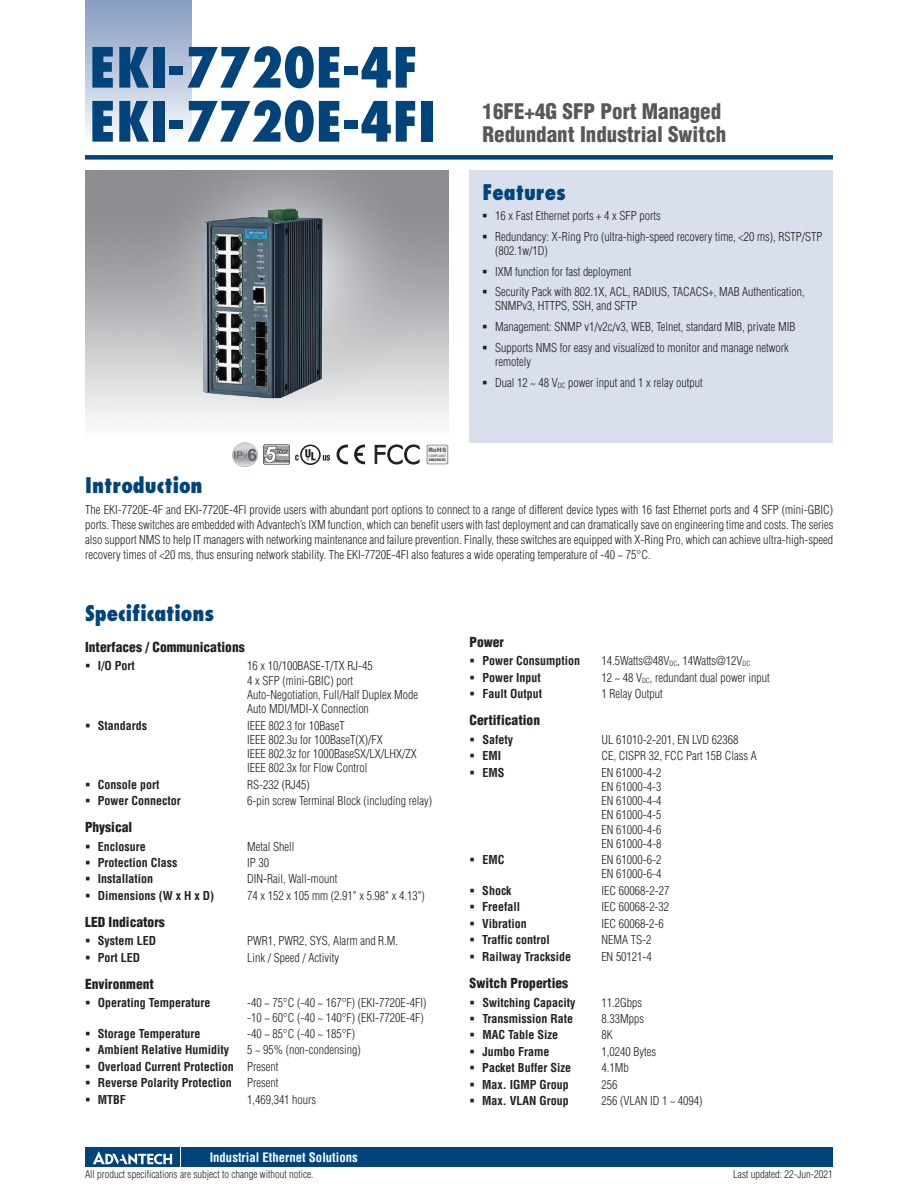
<style>
.page{position:relative;width:918px;height:1188px;background:#fff}
.page>*{position:absolute;margin:0;border:0;box-sizing:border-box;transform-origin:0 0}
.t1{font:800 condensed 54px/54px "Futura";color:#00447b}
.t2{font:900 condensed 21px/22.5px "Helvetica";color:#57585a}
.t3{font:800 condensed 21px "Futura";color:#00447b}
.t4{font:900 condensed 13.5px "Helvetica";color:#231f20}
.t5{font:700 condensed 12.75px "Helvetica";color:#fff}
.t6{font:300 condensed 12px/14.2px "Helvetica";color:#231f20}
.t7{font:700 condensed 12px/16.4px "Helvetica";color:#231f20}
.t8{font:300 condensed 10.5px "Helvetica";color:#231f20}
.t9{font:900 6px "Arial";color:#636366}
.t10{font:700 condensed 3.3px "Helvetica";color:#231f20;scale:1.11 1}
.t11{font:700 condensed 3.3px "Helvetica";color:#76787b;scale:1.05 1}
.s1{font-weight:300}
</style>
<div class="page">
<div style="left:85px;top:155px;width:748px;height:5px;background:#00447b"></div>
<div style="left:85px;top:0;width:106px;height:143px;background:linear-gradient(to bottom,#849bc1,#f9fafc)"></div>
<div style="left:182px;top:1147px;width:651px;height:20px;background:#00447b"></div>
<div style="left:85px;top:1147px;width:95px;height:20px;background:#00447b"></div>
<svg style="left:93px;top:1151px;width:79px;height:14px"></svg>
<div style="left:470px;top:170px;width:363px;height:272px;background:#d9dfec"></div>
<img style="left:233px;top:442px;width:24px;height:25px">
<svg style="left:426px;top:445px;width:22px;height:19px"></svg>
<div style="left:428px;top:446px;width:19px;height:17px;background:#f2f3f4;border-radius:2px"></div>
<svg style="left:337px;top:445px;width:11px;height:19px"></svg>
<svg style="left:354px;top:444px;width:11px;height:21px"></svg>
<svg style="left:374px;top:444px;width:46px;height:21px"></svg>
<div style="left:300px;top:445px;width:21px;height:20px;border:2px solid #231f20;border-radius:50%"></div>
<svg style="left:305px;top:449px;width:11px;height:11px"></svg>
<svg style="left:323px;top:455px;width:7px;height:6px"></svg>
<svg style="left:295px;top:455px;width:4px;height:6px"></svg>
<img style="left:263px;top:445px;width:26px;height:19px">
<img style="left:162px;top:201px;width:203px;height:203px">
<h1 class="t1" style="left:89px;top:40px;width:348px">EKI-7720E-4F<br>EKI-7720E-4FI</h1>
<p class="t9" style="left:428px;top:446px;width:20px">RoHS</p>
<p class="t11" style="left:429px;top:454px;width:18px">COMPLIANT</p>
<p class="t10" style="left:429px;top:458px;width:17px">2002/95/EC</p>
<h2 class="t2" style="left:483px;top:100px;width:245px">16FE+4G SFP Port Managed<br>Redundant Industrial Switch</h2>
<h2 class="t3" style="left:482px;top:179px;width:85px">Features</h2>
<p class="t6" style="left:495px;top:205px;width:329px;line-height:20.7px">16 x Fast Ethernet ports + 4 x SFP ports<br>Redundancy: X-Ring Pro (ultra-high-speed recovery time, &lt;20 ms), RSTP/STP</p>
<p class="t6" style="left:495px;top:240px;width:311px;line-height:20.7px">(802.1w/1D)<br>IXM function for fast deployment<br>Security Pack with 802.1X, ACL, RADIUS, TACACS+, MAB Authentication,</p>
<p class="t6" style="left:495px;top:296px;width:302px;line-height:20.7px">SNMPv3, HTTPS, SSH, and SFTP<br>Management: SNMP v1/v2c/v3, WEB, Telnet, standard MIB, private MIB<br>Supports NMS for easy and visualized to monitor and manage network</p>
<p class="t6" style="left:495px;top:351px;width:209px;line-height:20.5px">remotely<br>Dual 12 ~ 48 V<sub>DC</sub> power input and 1 x relay output</p>
<h2 class="t3" style="left:85px;top:472px;width:119px">Introduction</h2>
<p class="t6" style="left:85px;top:502px;width:750px;line-height:15px;text-align:justify">The EKI-7720E-4F and EKI-7720E-4FI provide users with abundant port options to connect to a range of different device types with 16 fast Ethernet ports and 4 SFP (mini-GBIC) ports. These switches are embedded with Advantech’s IXM function, which can benefit users with fast deployment and can dramatically save on engineering time and costs. The series also support NMS to help IT managers with networking maintenance and failure prevention. Finally, these switches are equipped with X-Ring Pro, which can achieve ultra-high-speed recovery times of &lt;20 ms, thus ensuring network stability. The EKI-7720E-4FI also features a wide operating temperature of -40 ~ 75°C.</p>
<h2 class="t3" style="left:85px;top:600px;width:131px">Specifications</h2>
<p class="t4" style="left:85px;top:638px;width:161px">Interfaces / Communications</p>
<p class="t7" style="left:98px;top:658px;width:39px">I/O Port</p>
<p class="t6" style="left:247px;top:659px;width:173px">16 x 10/100BASE-T/TX RJ-45<br>4 x SFP (mini-GBIC) port<br>Auto-Negotiation, Full/Half Duplex Mode<br>Auto MDI/MDI-X Connection</p>
<p class="t7" style="left:98px;top:717px;width:51px">Standards</p>
<p class="t6" style="left:247px;top:718px;width:171px">IEEE 802.3 for 10BaseT<br>IEEE 802.3u for 100BaseT(X)/FX<br>IEEE 802.3z for 1000BaseSX/LX/LHX/ZX<br>IEEE 802.3x for Flow Control</p>
<p class="t7" style="left:98px;top:776px;width:63px">Console port</p>
<p class="t6" style="left:247px;top:777px;width:64px">RS-232 (RJ45)</p>
<p class="t7" style="left:98px;top:792px;width:85px">Power Connector</p>
<p class="t6" style="left:247px;top:793px;width:187px">6-pin screw Terminal Block (including relay)</p>
<p class="t4" style="left:85px;top:819px;width:49px">Physical</p>
<p class="t7" style="left:98px;top:838px;width:49px">Enclosure</p>
<p class="t6" style="left:247px;top:839px;width:49px">Metal Shell</p>
<p class="t7" style="left:98px;top:854px;width:81px">Protection Class</p>
<p class="t6" style="left:247px;top:855px;width:23px">IP 30</p>
<p class="t7" style="left:98px;top:871px;width:57px">Installation</p>
<p class="t6" style="left:247px;top:872px;width:92px">DIN-Rail, Wall-mount</p>
<p class="t7" style="left:98px;top:887px;width:118px">Dimensions (W x H x D)</p>
<p class="t6" style="left:247px;top:888px;width:179px">74 x 152 x 105 mm (2.91" x 5.98" x 4.13")</p>
<p class="t4" style="left:85px;top:913px;width:81px">LED Indicators</p>
<p class="t7" style="left:98px;top:933px;width:60px">System LED</p>
<p class="t6" style="left:247px;top:934px;width:153px">PWR1, PWR2, SYS, Alarm and R.M.</p>
<p class="t7" style="left:98px;top:949px;width:44px">Port LED</p>
<p class="t6" style="left:247px;top:950px;width:93px">Link / Speed / Activity</p>
<p class="t4" style="left:85px;top:975px;width:70px">Environment</p>
<p class="t7" style="left:98px;top:995px;width:114px">Operating Temperature</p>
<p class="t6" style="left:247px;top:996px;width:181px">-40 ~ 75°C (-40 ~ 167°F) (EKI-7720E-4FI) -10 ~ 60°C (-40 ~ 140°F) (EKI-7720E-4F)</p>
<p class="t7" style="left:98px;top:1025px;width:104px">Storage Temperature</p>
<p class="t6" style="left:247px;top:1026px;width:110px">-40 ~ 85°C (-40 ~ 185°F)</p>
<p class="t7" style="left:98px;top:1042px;width:133px">Ambient Relative Humidity</p>
<p class="t7" style="left:98px;top:1042px;width:265px;text-indent:149px"><span class="s1">5 ~ 95% (non-condensing)<br></span>Overload Current Protection <span class="s1">Present<br></span>Reverse Polarity Protection</p>
<p class="t6" style="left:247px;top:1076px;width:33px">Present</p>
<p class="t7" style="left:98px;top:1091px;width:30px">MTBF</p>
<p class="t6" style="left:247px;top:1092px;width:71px">1,469,341 hours</p>
<p class="t5" style="left:210px;top:1150px;width:150px">Industrial Ethernet Solutions</p>
<p class="t4" style="left:470px;top:633px;width:36px">Power</p>
<p class="t7" style="left:482px;top:653px;width:99px">Power Consumption</p>
<p class="t6" style="left:601px;top:654px;width:150px">14.5Watts@48V<sub>DC</sub>, 14Watts@12V<sub>DC</sub></p>
<p class="t7" style="left:482px;top:669px;width:60px">Power Input</p>
<p class="t6" style="left:601px;top:670px;width:170px">12 ~ 48 V<sub>DC</sub>, redundant dual power input</p>
<p class="t7" style="left:482px;top:686px;width:61px">Fault Output</p>
<p class="t6" style="left:601px;top:687px;width:63px">1 Relay Output</p>
<p class="t4" style="left:470px;top:712px;width:72px">Certification</p>
<p class="t7" style="left:482px;top:731px;width:32px">Safety</p>
<p class="t6" style="left:601px;top:732px;width:139px">UL 61010-2-201, EN LVD 62368</p>
<p class="t7" style="left:482px;top:748px;width:20px">EMI</p>
<p class="t6" style="left:601px;top:749px;width:157px">CE, CISPR 32, FCC Part 15B Class A</p>
<p class="t7" style="left:482px;top:764px;width:24px">EMS</p>
<p class="t6" style="left:601px;top:765px;width:61px;text-align:justify">EN 61000-4-2<br>EN 61000-4-3<br>EN 61000-4-4<br>EN 61000-4-5<br>EN 61000-4-6<br>EN 61000-4-8</p>
<p class="t7" style="left:482px;top:852px;width:24px">EMC</p>
<p class="t6" style="left:601px;top:853px;width:61px">EN 61000-6-2<br>EN 61000-6-4</p>
<p class="t7" style="left:482px;top:882px;width:31px">Shock</p>
<p class="t6" style="left:601px;top:883px;width:69px">IEC 60068-2-27</p>
<p class="t7" style="left:482px;top:899px;width:40px">Freefall</p>
<p class="t6" style="left:601px;top:900px;width:69px">IEC 60068-2-32</p>
<p class="t7" style="left:482px;top:915px;width:46px">Vibration</p>
<p class="t6" style="left:601px;top:916px;width:64px">IEC 60068-2-6</p>
<p class="t7" style="left:482px;top:931px;width:69px">Traffic control</p>
<p class="t6" style="left:601px;top:932px;width:51px">NEMA TS-2</p>
<p class="t7" style="left:482px;top:948px;width:90px">Railway Trackside</p>
<p class="t6" style="left:601px;top:950px;width:52px">EN 50121-4</p>
<p class="t4" style="left:470px;top:975px;width:100px">Switch Properties</p>
<p class="t7" style="left:482px;top:994px;width:95px">Switching Capacity</p>
<p class="t6" style="left:601px;top:995px;width:42px">11.2Gbps</p>
<p class="t7" style="left:482px;top:1010px;width:92px">Transmission Rate</p>
<p class="t6" style="left:601px;top:1012px;width:44px">8.33Mpps</p>
<p class="t7" style="left:482px;top:1027px;width:77px">MAC Table Size</p>
<p class="t6" style="left:601px;top:1028px;width:13px">8K</p>
<p class="t7" style="left:482px;top:1043px;width:68px">Jumbo Frame</p>
<p class="t6" style="left:601px;top:1044px;width:56px">1,0240 Bytes</p>
<p class="t7" style="left:482px;top:1060px;width:90px">Packet Buffer Size</p>
<p class="t6" style="left:601px;top:1061px;width:29px">4.1Mb</p>
<p class="t7" style="left:482px;top:1076px;width:88px">Max. IGMP Group</p>
<p class="t6" style="left:601px;top:1077px;width:17px">256</p>
<p class="t7" style="left:482px;top:1092px;width:88px">Max. VLAN Group</p>
<p class="t6" style="left:601px;top:1093px;width:103px">256 (VLAN ID 1 ~ 4094)</p>
<p class="t8" style="left:85px;top:1167px;width:230px">All product specifications are subject to change without notice.</p>
<p class="t8" style="left:733px;top:1167px;width:101px">Last updated: 22-Jun-2021</p>
</div>
